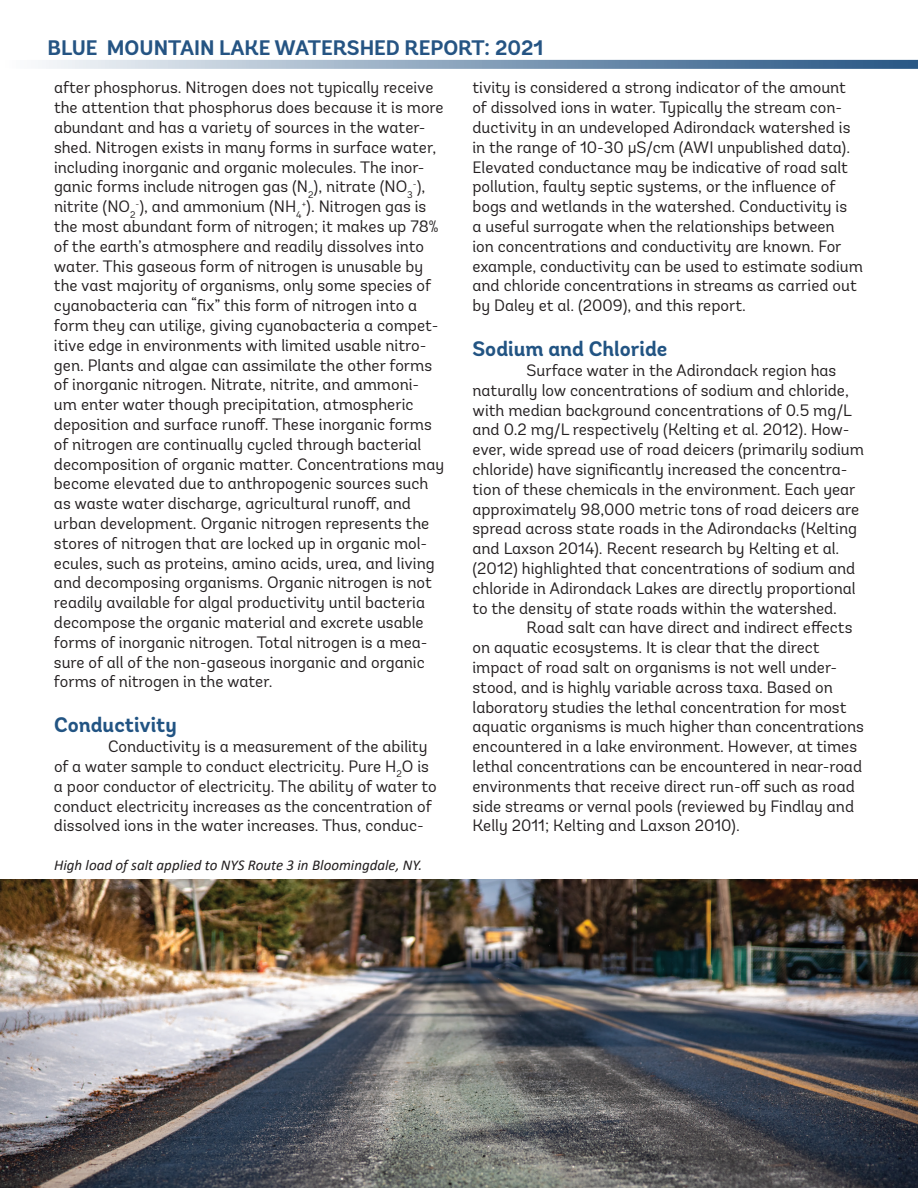
<style>
.page{position:relative;width:918px;height:1188px;background:#fff}
.page>*{position:absolute;margin:0;border:0;box-sizing:border-box;transform-origin:0 0}
.t1{font:700 21px "Andes";color:#255483}
.t2{font:700 21px "Andes";color:#225483}
.t3{font:16.5px/19.8px "Andes";color:#231f20}
.t4{font:italic 15px "Calibri";color:#231f20}
</style>
<div class="page">
<svg style="left:42px;top:59px;width:876px;height:10px;background:#94abc2"></svg>
<img style="left:1px;top:879px;width:917px;height:309px">
<p class="t1" style="left:48px;top:34px;width:498px">BLUE MOUNTAIN LAKE WATERSHED REPORT: 2021</p>
<p class="t3" style="left:54px;top:78px;width:392px">after phosphorus. Nitrogen does not typically receive the attention that phosphorus does because it is more abundant and has a variety of sources in the water&shy;shed. Nitrogen exists in many forms in surface water, including inorganic and organic molecules. The inor&shy;ganic forms include nitrogen gas (N<sub>2</sub>), nitrate (NO<sub>3</sub><sup>-</sup>), nitrite (NO<sub>2</sub><sup>-</sup>), and ammonium (NH<sub>4</sub><sup>+</sup>). Nitrogen gas is the most abundant form of nitrogen; it makes up 78% of the earth’s atmosphere and readily dissolves into water. This gaseous form of nitrogen is unusable by the vast majority of organisms, only some species of cyanobacteria can “fix” this form of nitrogen into a form they can utilize, giving cyanobacteria a compet&shy;itive edge in environments with limited usable nitro&shy;gen. Plants and algae can assimilate the other forms of inorganic nitrogen. Nitrate, nitrite, and ammoni&shy;um enter water though precipitation, atmospheric deposition and surface runoff. These inorganic forms of nitrogen are continually cycled through bacterial decomposition of organic matter. Concentrations may become elevated due to anthropogenic sources such as waste water discharge, agricultural runoff, and urban development. Organic nitrogen represents the stores of nitrogen that are locked up in organic mol&shy;ecules, such as proteins, amino acids, urea, and living and decomposing organisms. Organic nitrogen is not readily available for algal productivity until bacteria decompose the organic material and excrete usable forms of inorganic nitrogen. Total nitrogen is a mea&shy;sure of all of the non-gaseous inorganic and organic forms of nitrogen in the water.</p>
<p class="t2" style="left:54px;top:712px;width:124px">Conductivity</p>
<p class="t3" style="left:54px;top:737px;width:384px;text-indent:54px">Conductivity is a measurement of the ability of a water sample to conduct electricity. Pure H<sub>2</sub>O is a poor conductor of electricity. The ability of water to conduct electricity increases as the concentration of dissolved ions in the water increases. Thus, conduc-</p>
<p class="t3" style="left:473px;top:78px;width:392px">tivity is considered a strong indicator of the amount of dissolved ions in water. Typically the stream con&shy;ductivity in an undeveloped Adirondack watershed is in the range of 10-30 µS/cm (AWI unpublished data).<br>Elevated conductance may be indicative of road salt pollution, faulty septic systems, or the influence of bogs and wetlands in the watershed. Conductivity is<br>a useful surrogate when the relationships between<br>ion concentrations and conductivity are known. For example, conductivity can be used to estimate sodium and chloride concentrations in streams as carried out by Daley et al. (2009), and this report.</p>
<p class="t2" style="left:472px;top:336px;width:197px">Sodium and Chloride</p>
<p class="t3" style="left:472px;top:360px;width:393px;text-indent:54px">Surface water in the Adirondack region has naturally low concentrations of sodium and chloride, with median background concentrations of 0.5 mg/L and 0.2 mg/L respectively (Kelting et al. 2012). How&shy;ever, wide spread use of road deicers (primarily sodium chloride) have significantly increased the concentra&shy;tion of these chemicals in the environment. Each year approximately 98,000 metric tons of road deicers are spread across state roads in the Adirondacks (Kelting and Laxson 2014). Recent research by Kelting et al. (2012) highlighted that concentrations of sodium and chloride in Adirondack Lakes are directly proportional to the density of state roads within the watershed.</p>
<p class="t3" style="left:472px;top:618px;width:393px;text-indent:54px">Road salt can have direct and indirect effects on aquatic ecosystems. It is clear that the direct impact of road salt on organisms is not well under&shy;stood, and is highly variable across taxa. Based on laboratory studies the lethal concentration for most aquatic organisms is much higher than concentrations encountered in a lake environment. However, at times lethal concentrations can be encountered in near-road environments that receive direct run-off such as road side streams or vernal pools (reviewed by Findlay and Kelly 2011; Kelting and Laxson 2010).</p>
<p class="t4" style="left:54px;top:854px;width:370px">High load of salt applied to NYS Route 3 in Bloomingdale, NY.</p>
</div>
